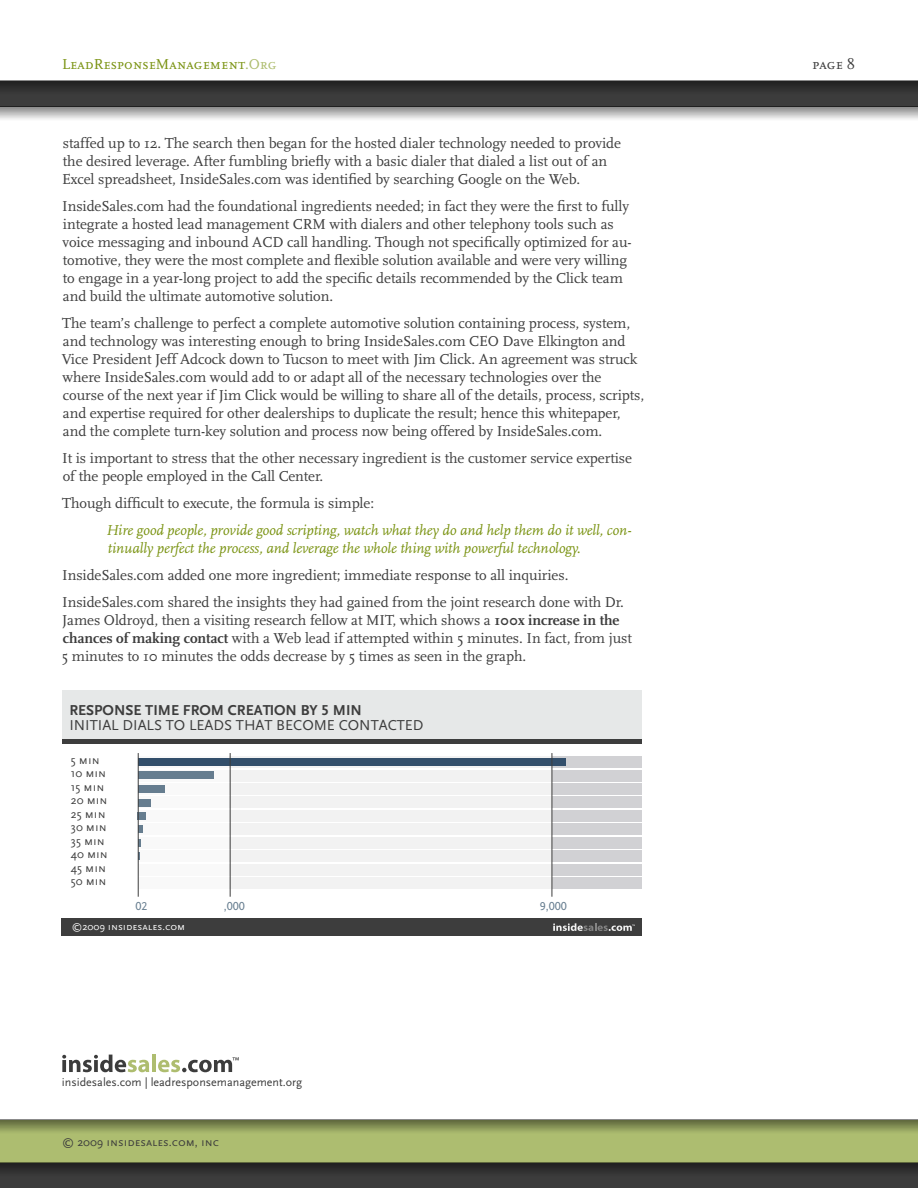
<style>
.page{position:relative;width:918px;height:1188px;background:#fff}
.page>*{position:absolute;margin:0;border:0;box-sizing:border-box;transform-origin:0 0}
.body_1{font:15px/18px "Scala";letter-spacing:-.005em;color:#3c3c3c}
.body_1-2{font:italic 15px/18px "Scala";letter-spacing:-.005em;color:#799210}
.t1{font:15px "Scala Sans Caps";color:#3d3d3d}
.t2{font:700 15px "Scala Sans";color:#3d3d3d}
.t3{font:15px "Scala Caps";color:#799210}
.t4{font:15px "Scala Caps";color:#3c3c3c}
.t5{font:12px/13.5px "Scala Sans Caps";color:#3d3d3d}
.t6{font:12px "Scala Sans";color:#3c3c3c}
.t7{font:12px "Scala Sans Caps";color:#3c3c3c}
.t8{font:12px "Scala Sans Caps";color:#667d8f}
.t9{font:10.5px "Scala Sans Caps";color:#fff}
.s1{color:#aebd6f}
.s2{font-family:"Scala"}
.s3{font-weight:700}
.s4{font-family:"Scala Sans Figures"}
.s5{font-family:"Scala Sans"}
</style>
<div class="page">
<svg style="left:0;top:81px;width:918px;height:25px;background:#343434"></svg>
<div style="left:0;top:1162px;width:918px;height:26px;background:#3c3c3c"></div>
<svg style="left:0;top:1120px;width:918px;height:42px;background:#9fae67"></svg>
<img style="left:0;top:1162px;width:918px;height:10px">
<img style="left:0;top:106px;width:918px;height:13px">
<svg style="left:62px;top:1055px;width:87px;height:17px"></svg>
<hr style="left:152px;top:1055px;width:4px;height:17px;background:#aebd6f">
<svg style="left:158px;top:1057px;width:81px;height:15px"></svg>
<div style="left:62px;top:918px;width:580px;height:17px;background:#3d3d3d"></div>
<svg style="left:553px;top:923px;width:82px;height:8px"></svg>
<div style="left:552px;top:810px;width:90px;height:12px;background:#d1d1d4"></div>
<div style="left:552px;top:756px;width:90px;height:12px;background:#d1d1d4"></div>
<div style="left:552px;top:770px;width:90px;height:11px;background:#d1d1d4"></div>
<div style="left:552px;top:783px;width:90px;height:12px;background:#d1d1d4"></div>
<div style="left:552px;top:797px;width:90px;height:11px;background:#d1d1d4"></div>
<div style="left:552px;top:878px;width:90px;height:11px;background:#d1d1d4"></div>
<div style="left:552px;top:824px;width:90px;height:11px;background:#d1d1d4"></div>
<div style="left:552px;top:837px;width:90px;height:12px;background:#d1d1d4"></div>
<div style="left:552px;top:851px;width:90px;height:11px;background:#d1d1d4"></div>
<div style="left:552px;top:864px;width:90px;height:12px;background:#d1d1d4"></div>
<div style="left:138px;top:810px;width:92px;height:12px;background:#f9f9f9"></div>
<div style="left:138px;top:756px;width:92px;height:12px;background:#f9f9f9"></div>
<svg style="left:139px;top:770px;width:91px;height:11px"></svg>
<div style="left:138px;top:783px;width:92px;height:12px;background:#f9f9f9"></div>
<div style="left:138px;top:797px;width:92px;height:11px;background:#f9f9f9"></div>
<div style="left:138px;top:824px;width:92px;height:11px;background:#f9f9f9"></div>
<div style="left:138px;top:837px;width:92px;height:12px;background:#f9f9f9"></div>
<div style="left:138px;top:851px;width:92px;height:11px;background:#f9f9f9"></div>
<div style="left:138px;top:864px;width:92px;height:12px;background:#f9f9f9"></div>
<div style="left:138px;top:878px;width:92px;height:11px;background:#f9f9f9"></div>
<hr style="left:62px;top:739px;width:580px;height:4px;background:#3d3d3d">
<div style="left:230px;top:810px;width:322px;height:12px;background:#f2f2f2"></div>
<div style="left:230px;top:756px;width:322px;height:12px;background:#f2f2f2"></div>
<div style="left:230px;top:770px;width:322px;height:11px;background:#f2f2f2"></div>
<div style="left:230px;top:783px;width:322px;height:12px;background:#f2f2f2"></div>
<div style="left:230px;top:797px;width:322px;height:11px;background:#f2f2f2"></div>
<div style="left:230px;top:878px;width:322px;height:11px;background:#f2f2f2"></div>
<div style="left:230px;top:824px;width:322px;height:11px;background:#f2f2f2"></div>
<div style="left:230px;top:837px;width:322px;height:12px;background:#f2f2f2"></div>
<div style="left:230px;top:851px;width:322px;height:11px;background:#f2f2f2"></div>
<div style="left:230px;top:864px;width:322px;height:12px;background:#f2f2f2"></div>
<div style="left:138px;top:758px;width:428px;height:8px;background:#334f6b"></div>
<div style="left:138px;top:772px;width:76px;height:7px;background:#667d8f"></div>
<div style="left:138px;top:785px;width:26px;height:8px;background:#667d8f"></div>
<div style="left:138px;top:799px;width:13px;height:7px;background:#667d8f"></div>
<div style="left:138px;top:812px;width:8px;height:8px;background:#667d8f"></div>
<svg style="left:139px;top:826px;width:3px;height:7px"></svg>
<svg style="left:139px;top:839px;width:2px;height:8px"></svg>
<hr style="left:138px;top:753px;width:1px;height:144px;background:#3d3d3d">
<hr style="left:230px;top:753px;width:1px;height:144px;background:#3d3d3d">
<hr style="left:552px;top:753px;width:1px;height:144px;background:#3d3d3d">
<div style="left:62px;top:691px;width:580px;height:48px;background:#e6e8e8"></div>
<p class="t3" style="left:62px;top:56px;width:216px">LeadResponseManagement<span class="s1">.Org</span></p>
<p class="t4" style="left:812px;top:56px;width:44px">page <span class="s2">8</span></p>
<p class="body_1" style="left:62px;top:134px;width:560px">staffed up to 12. The search then began for the hosted dialer technology needed to provide the desired leverage. After fumbling briefly with a basic dialer that dialed a list out of an<br>Excel spreadsheet, InsideSales.com was identified by searching Google on the Web.</p>
<p class="body_1" style="left:62px;top:197px;width:571px">InsideSales.com had the foundational ingredients needed; in fact they were the first to fully integrate a hosted lead management CRM with dialers and other telephony tools such as voice messaging and inbound ACD call handling. Though not specifically optimized for au&shy;tomotive, they were the most complete and flexible solution available and were very willing to engage in a year-long project to add the specific details recommended by the Click team and build the ultimate automotive solution.</p>
<p class="body_1" style="left:62px;top:314px;width:584px">The team’s challenge to perfect a complete automotive solution containing process, system, and technology was interesting enough to bring InsideSales.com CEO Dave Elkington and Vice President Jeff Adcock down to Tucson to meet with Jim Click. An agreement was struck where InsideSales.com would add to or adapt all of the necessary technologies over the course of the next year if Jim Click would be willing to share all of the details, process, scripts, and expertise required for other dealerships to duplicate the result; hence this whitepaper, and the complete turn-key solution and process now being offered by InsideSales.com.</p>
<p class="body_1" style="left:62px;top:449px;width:571px">It is important to stress that the other necessary ingredient is the customer service expertise of the people employed in the Call Center.</p>
<p class="body_1" style="left:62px;top:494px;width:313px">Though difficult to execute, the formula is simple:</p>
<p class="body_1-2" style="left:106px;top:521px;width:527px">Hire good people, provide good scripting, watch what they do and help them do it well, con&shy;tinually perfect the process, and leverage the whole thing with powerful technology.</p>
<p class="body_1" style="left:62px;top:566px;width:508px">InsideSales.com added one more ingredient; immediate response to all inquiries.</p>
<p class="body_1" style="left:62px;top:593px;width:572px">InsideSales.com shared the insights they had gained from the joint research done with Dr.<br>James Oldroyd, then a visiting research fellow at MIT, which shows a <span class="s3">100x increase in the chances of making contact</span> with a Web lead if attempted within 5 minutes. In fact, from just 5 minutes to 10 minutes the odds decrease by 5 times as seen in the graph.</p>
<p class="t2" style="left:69px;top:702px;width:294px">RESPONSE TIME FROM CREATION BY <span class="s4">5</span> MIN</p>
<p class="t1" style="left:69px;top:717px;width:356px">INITIAL DIALS TO LEADS THAT BECOME CONTACTED</p>
<p class="t5" style="left:71px;top:753px;width:38px"><span class="s5">5</span> min<br><span class="s5">10</span> min<br><span class="s5">15</span> min<br><span class="s5">20</span> min</p>
<p class="t5" style="left:71px;top:821px;width:39px"><span class="s5">30</span> min<br><span class="s5">35</span> min<br><span class="s5">40</span> min<br><span class="s5">45</span> min<br><span class="s5">50</span> min</p>
<p class="t5" style="left:71px;top:807px;width:36px"><span class="s5">25</span> min</p>
<p class="t8" style="left:135px;top:900px;width:13px">02</p>
<p class="t8" style="left:224px;top:900px;width:23px">,000</p>
<p class="t8" style="left:540px;top:900px;width:29px">9,000</p>
<p class="t9" style="left:72px;top:921px;width:115px"><span class="s5">©2009</span> insidesales.com</p>
<p class="t6" style="left:62px;top:1076px;width:242px">insidesales.com | leadresponsemanagement.org</p>
<p class="t7" style="left:62px;top:1135px;width:158px"><span class="s5">© 2009</span> insidesales.com, inc</p>
</div>
